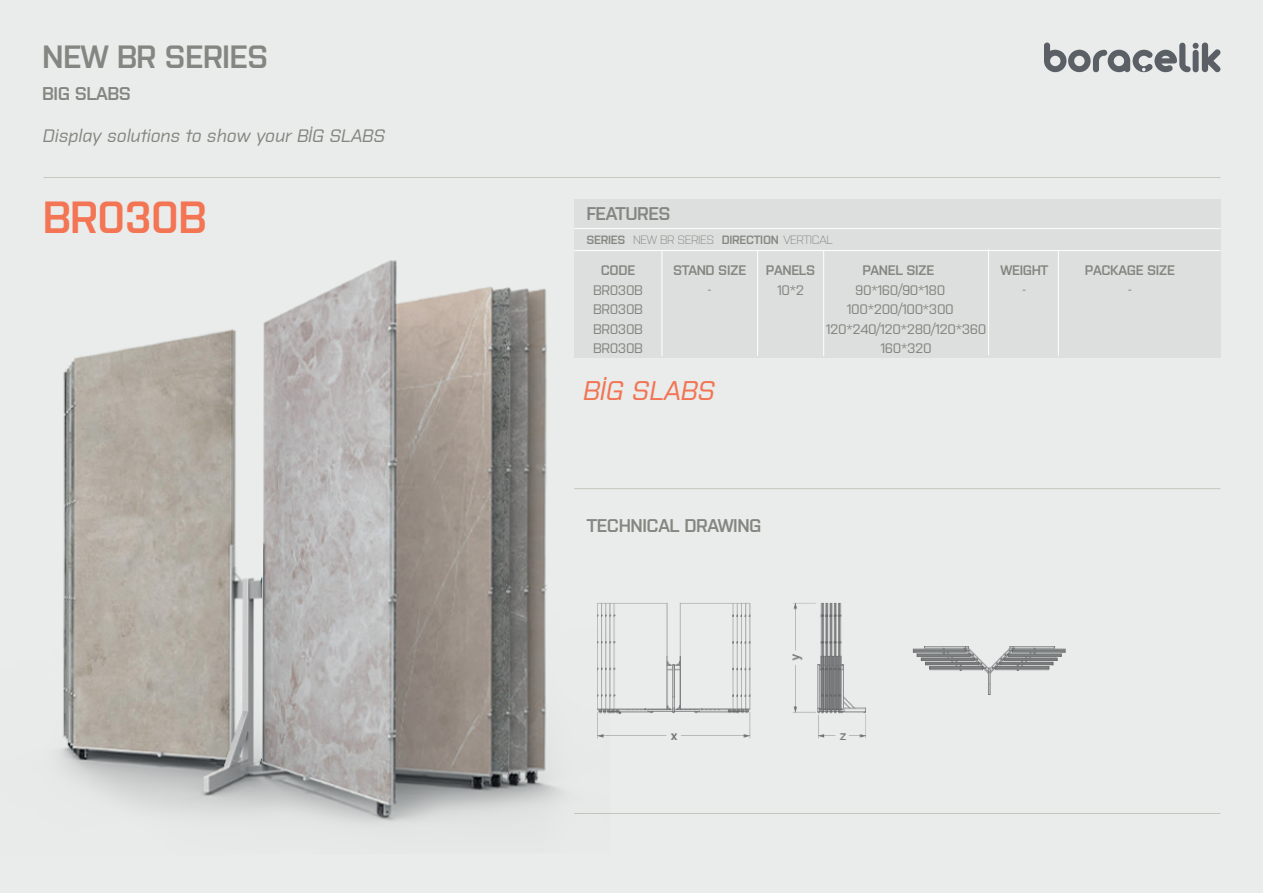
<style>
.page{position:relative;width:1263px;height:893px;background:#e9ecea}
.page>*{position:absolute;margin:0;border:0;box-sizing:border-box;transform-origin:0 0}
.t1{font:600 45px "Purista";letter-spacing:-.025em;color:#f37554}
.t2{font:600 32.25px "Purista";letter-spacing:-.025em;color:#858681}
.t3{font:italic 500 27px "Purista";color:#f37454}
.t4{font:600 18.45px "Purista";letter-spacing:-.025em;color:#858681}
.t5{font:italic 500 18px "Purista";color:#858681}
.t6{font:500 13.8px/19.4px "Purista";letter-spacing:-.025em;color:#858681;text-align:justify}
.t7{font:600 13.8px "Purista";letter-spacing:-.025em;color:#858681}
.t8{font:300 12px "Purista";letter-spacing:-.025em;color:#858681}
.t9{font:600 12px "Purista";letter-spacing:-.025em;color:#858681}
.s1{font-weight:600}
.s2{font-weight:300}
</style>
<div class="page">
<img style="left:59px;top:260px;width:551px;height:566px">
<div style="left:574px;top:199px;width:646px;height:158px;background:#dcdedd"></div>
<hr style="left:43px;top:177px;width:1177px;height:1px;background:#706b5b">
<hr style="left:574px;top:488px;width:646px;height:1px;background:#706b5b">
<hr style="left:574px;top:813px;width:646px;height:1px;background:#706b5b">
<svg style="left:1044px;top:43px;width:176px;height:29px"></svg>
<hr style="left:661px;top:250px;width:1px;height:106px;background:#fff">
<hr style="left:574px;top:228px;width:646px;height:1px;background:#fff">
<hr style="left:574px;top:250px;width:646px;height:1px;background:#fff">
<hr style="left:757px;top:250px;width:1px;height:106px;background:#fff">
<hr style="left:823px;top:250px;width:1px;height:106px;background:#fff">
<hr style="left:988px;top:249px;width:1px;height:106px;background:#fff">
<hr style="left:1058px;top:250px;width:1px;height:105px;background:#fff">
<img style="left:583px;top:596px;width:483px;height:149px">
<h2 class="t2" style="left:42px;top:33px;width:228px">NEW BR SERIES</h2>
<h3 class="t4" style="left:42px;top:80px;width:90px">BIG SLABS</h3>
<h3 class="t5" style="left:43px;top:123px;width:344px">Display solutions to show your BİG SLABS</h3>
<h1 class="t1" style="left:42px;top:184px;width:166px">BR030B</h1>
<h3 class="t4" style="left:587px;top:200px;width:85px">FEATURES</h3>
<p class="t8" style="left:587px;top:232px;width:129px"><span class="s1">SERIES</span> NEW BR SERIES</p>
<p class="t7" style="left:601px;top:260px;width:36px">CODE</p>
<p class="t6" style="left:593px;top:279px;width:51px">BR030B BR030B BR030B BR030B</p>
<p class="t9" style="left:722px;top:231px;width:112px">DIRECTION <span class="s2">VERTICAL</span></p>
<p class="t7" style="left:673px;top:260px;width:75px">STAND SIZE</p>
<p class="t6" style="left:708px;top:279px;width:5px">-</p>
<p class="t7" style="left:862px;top:260px;width:74px">PANEL SIZE</p>
<p class="t6" style="left:855px;top:279px;width:92px">90*160/90*180</p>
<p class="t6" style="left:847px;top:299px;width:108px">100*200/100*300</p>
<p class="t6" style="left:826px;top:318px;width:162px">120*240/120*280/120*360</p>
<p class="t6" style="left:880px;top:337px;width:53px">160*320</p>
<p class="t7" style="left:766px;top:260px;width:51px">PANELS</p>
<p class="t6" style="left:777px;top:279px;width:28px">10*2</p>
<h3 class="t3" style="left:583px;top:371px;width:134px">BİG SLABS</h3>
<p class="t7" style="left:1000px;top:260px;width:49px">WEIGHT</p>
<p class="t6" style="left:1023px;top:279px;width:5px">-</p>
<p class="t7" style="left:1085px;top:260px;width:92px">PACKAGE SIZE</p>
<p class="t6" style="left:1128px;top:279px;width:5px">-</p>
<h3 class="t4" style="left:587px;top:512px;width:176px">TECHNICAL DRAWING</h3>
</div>
